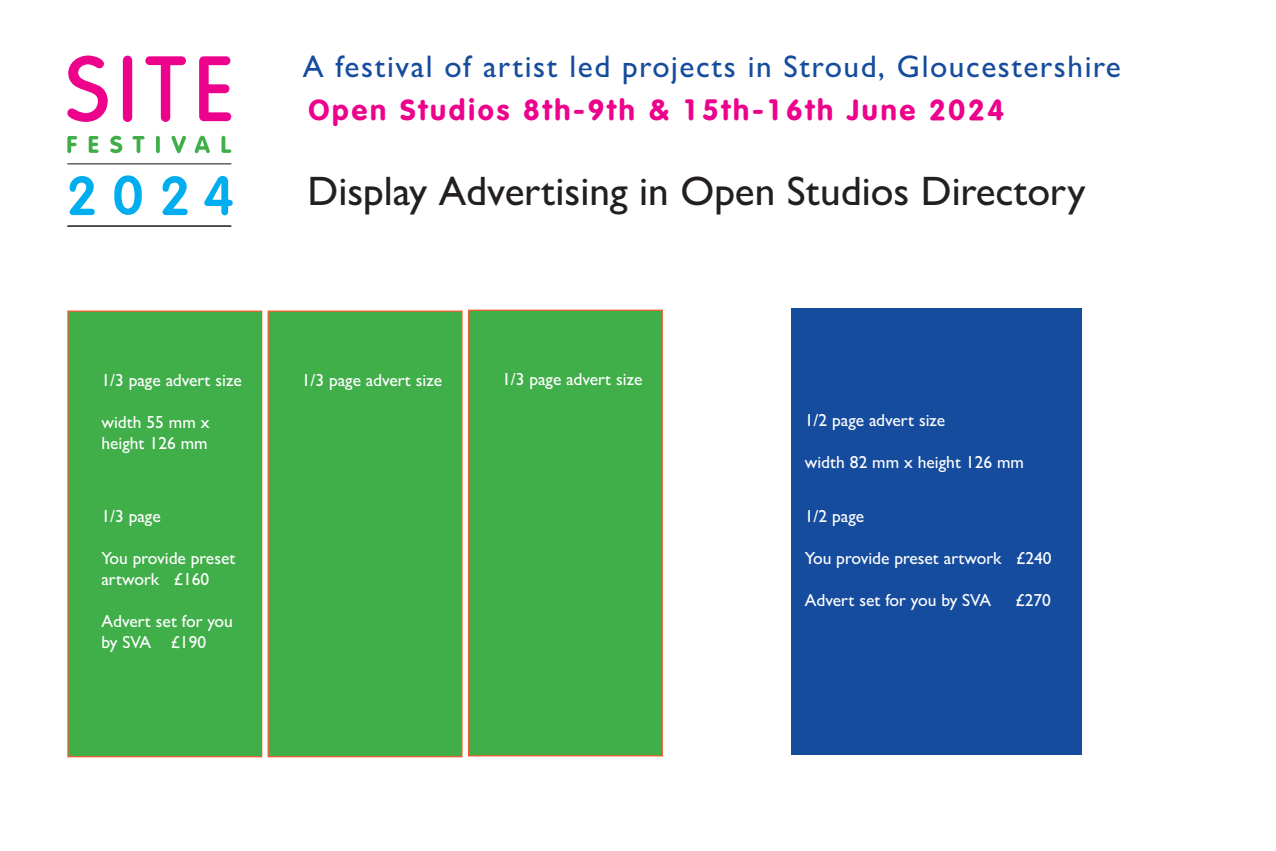
<style>
.page{position:relative;width:1276px;height:851px;background:#fff}
.page>*{position:absolute;margin:0;border:0;box-sizing:border-box;transform-origin:0 0}
.t1{font:500 41.25px "Gill Sans MT Pro";color:#231f20}
.t2{font:500 31.25px "Gill Sans MT Pro";letter-spacing:.05em;color:#154c9e}
.t3{font:700 28.12px "Volkswagen";letter-spacing:.1em;color:#ed028c}
.t4{font:500 17.5px/21px "Gill Sans MT Pro";color:#fff}
</style>
<div class="page">
<div style="left:268px;top:310px;width:194px;height:447px;background:#40ae49;border:1px solid #f15929"></div>
<div style="left:468px;top:309px;width:195px;height:447px;background:#40ae49;border:1px solid #f15929"></div>
<div style="left:67px;top:310px;width:195px;height:447px;background:#40ae49;border:1px solid #f15929"></div>
<div style="left:791px;top:308px;width:291px;height:447px;background:#154c9e"></div>
<svg style="left:89px;top:136px;width:10px;height:17px"></svg>
<svg style="left:110px;top:136px;width:12px;height:17px"></svg>
<svg style="left:132px;top:136px;width:13px;height:17px"></svg>
<svg style="left:156px;top:136px;width:4px;height:17px"></svg>
<svg style="left:171px;top:136px;width:15px;height:17px"></svg>
<svg style="left:195px;top:136px;width:15px;height:17px"></svg>
<svg style="left:221px;top:136px;width:10px;height:17px"></svg>
<svg style="left:114px;top:175px;width:28px;height:40px"></svg>
<svg style="left:162px;top:176px;width:26px;height:39px"></svg>
<svg style="left:67px;top:136px;width:10px;height:17px"></svg>
<svg style="left:67px;top:56px;width:41px;height:66px"></svg>
<div style="left:123px;top:56px;width:9px;height:66px;background:#ed028c;border-radius:5px"></div>
<svg style="left:145px;top:56px;width:41px;height:66px"></svg>
<svg style="left:199px;top:56px;width:32px;height:65px"></svg>
<svg style="left:70px;top:176px;width:25px;height:39px"></svg>
<svg style="left:204px;top:176px;width:29px;height:39px"></svg>
<hr style="left:67px;top:163px;width:164px;height:1px;background:#231f20">
<hr style="left:67px;top:225px;width:164px;height:2px;background:#231f20">
<p class="t2" style="left:303px;top:48px;width:819px">A festival of artist led projects in Stroud, Gloucestershire</p>
<p class="t3" style="left:308px;top:93px;width:697px">Open Studios 8th-9th &amp; 15th-16th June 2024</p>
<p class="t1" style="left:307px;top:166px;width:779px">Display Advertising in Open Studios Directory</p>
<p class="t4" style="left:101px;top:370px;width:142px">1/3 page advert size</p>
<p class="t4" style="left:101px;top:412px;width:109px">width 55 mm x height 126 mm</p>
<p class="t4" style="left:101px;top:505px;width:61px">1/3 page</p>
<p class="t4" style="left:101px;top:547px;width:136px">You provide preset artwork £160</p>
<p class="t4" style="left:101px;top:610px;width:133px">Advert set for you by SVA £190</p>
<p class="t4" style="left:302px;top:370px;width:142px">1/3 page advert size</p>
<p class="t4" style="left:502px;top:369px;width:142px">1/3 page advert size</p>
<p class="t4" style="left:805px;top:409px;width:142px">1/2 page advert size</p>
<p class="t4" style="left:805px;top:451px;width:221px">width 82 mm x height 126 mm</p>
<p class="t4" style="left:805px;top:505px;width:61px">1/2 page</p>
<p class="t4" style="left:805px;top:547px;width:248px">You provide preset artwork £240</p>
<p class="t4" style="left:805px;top:589px;width:188px">Advert set for you by SVA</p>
<p class="t4" style="left:1015px;top:589px;width:37px">£270</p>
</div>
